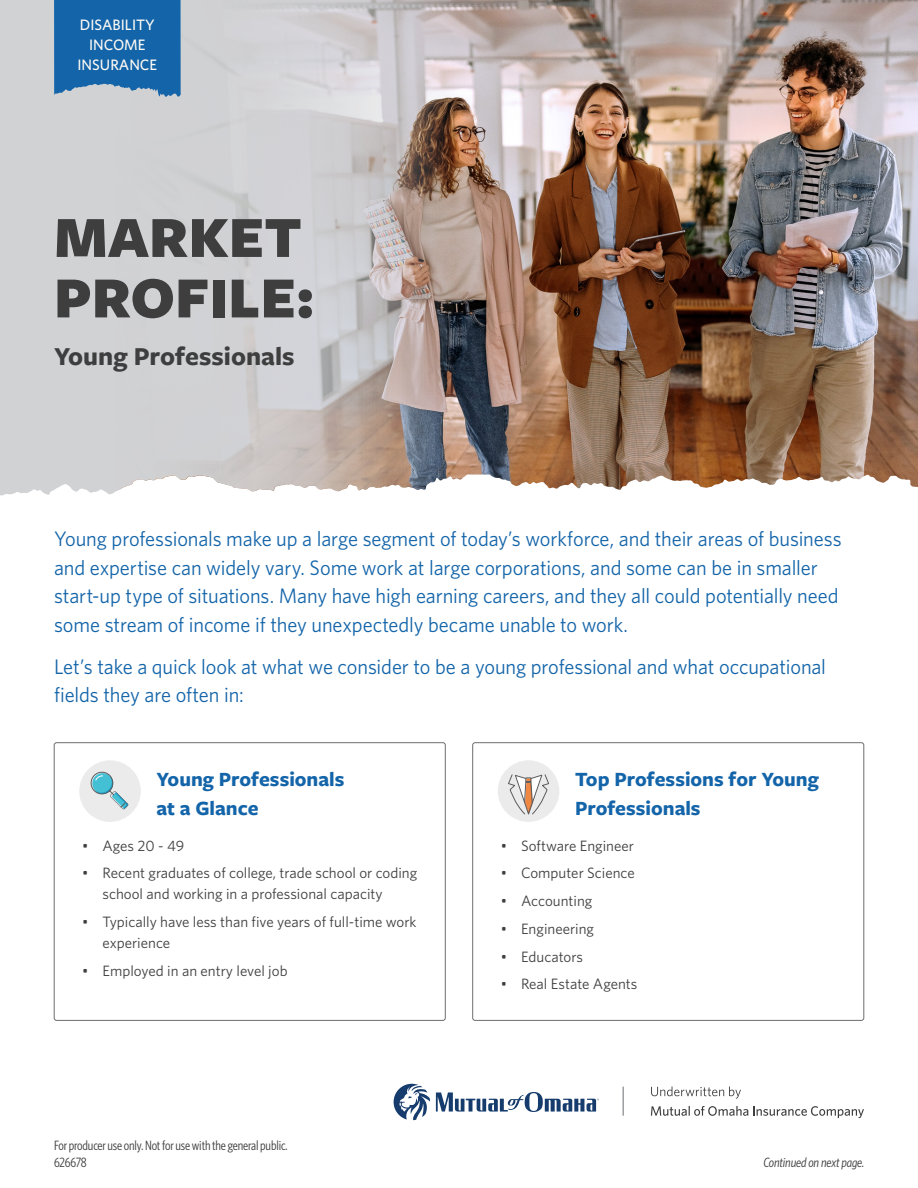
<style>
.page{position:relative;width:918px;height:1188px;background:#fff}
.page>*{position:absolute;margin:0;border:0;box-sizing:border-box;transform-origin:0 0}
._1_Headline{font:900 60.45px/60.4px "Freight Sans Pro";color:#3e3e3f}
._1_Headline_Subhead{font:700 26.85px "Freight Sans Pro";color:#3e3e3f}
._1_Intro{font:21px/28.5px "Whitney";letter-spacing:-.005em;color:#1364a9}
._1_Body_Text_left{font:700 21px/28.5px "Freight Sans Pro";color:#1364a9}
._1_Product_Tab_center{font:500 15.15px/20.1px "Whitney";color:#fefbf5;text-align:center}
.t1{font:15px/21px "Whitney";color:#3e3e3f}
._1_disclaimer{font:13.5px "Whitney Condensed";letter-spacing:-.01em;color:#3e3e3f}
._1_disclaimer-2{font:italic 13.5px "Whitney Condensed";letter-spacing:-.01em;color:#3e3e3f}
</style>
<div class="page">
<div style="left:54px;top:743px;width:391px;height:278px;border:1px solid #6c6d70;border-radius:2px"></div>
<div style="left:472px;top:743px;width:392px;height:278px;border:1px solid #6c6d70;border-radius:2px"></div>
<img style="left:0;top:0;width:918px;height:496px">
<svg style="left:54px;top:0;width:127px;height:99px"></svg>
<svg style="left:623px;top:1087px;width:1px;height:29px"></svg>
<svg style="left:651px;top:1086px;width:90px;height:13px"></svg>
<svg style="left:651px;top:1106px;width:213px;height:12px"></svg>
<svg style="left:394px;top:1084px;width:36px;height:36px"></svg>
<svg style="left:436px;top:1092px;width:163px;height:20px"></svg>
<div style="left:79px;top:760px;width:62px;height:62px;background:#ebebec;border-radius:50%"></div>
<svg style="left:90px;top:771px;width:38px;height:38px"></svg>
<div style="left:498px;top:760px;width:61px;height:62px;background:#ebebec;border-radius:50%"></div>
<svg style="left:508px;top:774px;width:41px;height:41px"></svg>
<p class="_1_Product_Tab_center" style="left:77px;top:14px;width:81px">DISABILITY<br>INCOME<br>INSURANCE</p>
<p class="_1_Headline" style="left:54px;top:205px;width:262px">MARKET<br>PROFILE:</p>
<p class="_1_Headline_Subhead" style="left:54px;top:338px;width:242px">Young Professionals</p>
<p class="_1_Intro" style="left:54px;top:524px;width:789px">Young professionals make up a large segment of today’s workforce, and their areas of business and expertise can widely vary. Some work at large corporations, and some can be in smaller start-up type of situations. Many have high earning careers, and they all could potentially need some stream of income if they unexpectedly became unable to work.</p>
<p class="_1_Intro" style="left:54px;top:652px;width:774px">Let’s take a quick look at what we consider to be a young professional and what occupational fields they are often in:</p>
<p class="_1_Body_Text_left" style="left:157px;top:765px;width:189px">Young Professionals at a Glance</p>
<p class="t1" style="left:82px;top:834px;width:103px">• Ages 20 - 49</p>
<p class="t1" style="left:103px;top:862px;width:316px;text-indent:-20px">• Recent graduates of college, trade school or coding school and working in a professional capacity</p>
<p class="t1" style="left:103px;top:911px;width:316px;text-indent:-20px">• Typically have less than five years of full-time work experience</p>
<p class="t1" style="left:82px;top:960px;width:207px">• Employed in an entry level job</p>
<p class="_1_disclaimer" style="left:54px;top:1137px;width:235px">For producer use only. Not for use with the general public.</p>
<p class="_1_Body_Text_left" style="left:575px;top:765px;width:245px">Top Professions for Young<br>Professionals</p>
<p class="t1" style="left:501px;top:834px;width:135px">• Software Engineer</p>
<p class="t1" style="left:501px;top:862px;width:135px">• Computer Science</p>
<p class="t1" style="left:501px;top:890px;width:93px">• Accounting</p>
<p class="t1" style="left:501px;top:918px;width:95px">• Engineering</p>
<p class="t1" style="left:501px;top:945px;width:84px">• Educators</p>
<p class="t1" style="left:501px;top:973px;width:138px">• Real Estate Agents</p>
<p class="_1_disclaimer" style="left:54px;top:1154px;width:34px">626678</p>
<p class="_1_disclaimer-2" style="left:763px;top:1154px;width:102px">Continued on next page.</p>
</div>
